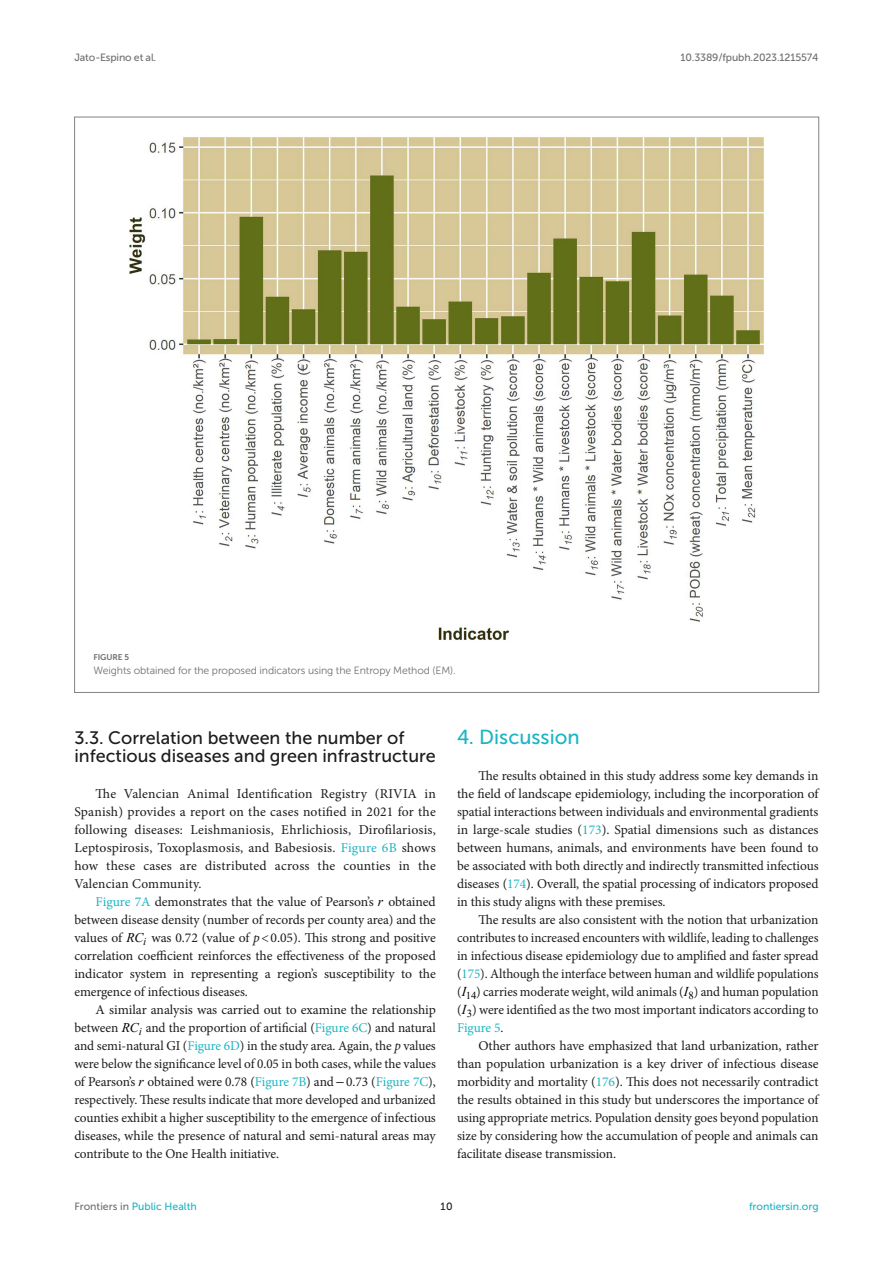
<style>
.page{position:relative;width:893px;height:1263px;background:#fff}
.page>*{position:absolute;margin:0;border:0;box-sizing:border-box;transform-origin:0 0}
.HEAD_1{font:20.25px "Museo Sans 500";color:#1db5c3}
.HEAD_2{font:18px/18px "Museo Sans 500";color:#1b1c1b}
.TEXT{font:13.5px/18px "Minion Pro";letter-spacing:-.005em;color:#1b1c1b;text-align:justify}
.TEXT_FLUSH{font:13.5px/18px "Minion Pro";color:#1b1c1b;text-align:justify}
.spi-math-img{font:10.8px "Times New Roman";color:#000}
.FIG_LEG{font:10.5px "Museo Sans 300";letter-spacing:-.01em;color:#706f70}
.t1{font:10.5px "Museo Sans 500";letter-spacing:-.015em;color:#706f70}
.t2{font:10.5px "Museo Sans 500";color:#1db5c3}
.t3{font:10.5px "Museo Sans 500";color:#1b1c1b}
.FIG_HD{font:8.25px "Museo Sans 700";letter-spacing:-.01em;color:#706f70}
.s1{color:#1db5c3}
.s2{font-family:"Times New Roman";font-style:italic;color:#000}
.s3{font-style:italic}
.s4{font-family:"STIX General"}
.s5{color:#706f70}
</style>
<div class="page">
<img style="left:129px;top:137px;width:635px;height:503px">
<p class="t1" style="left:74px;top:51px;width:83px">Jato-Espino et al.</p>
<p class="t1" style="left:681px;top:51px;width:139px">10.3389/fpubh.2023.1215574</p>
<p class="FIG_HD" style="left:94px;top:652px;width:37px">FIGURE 5</p>
<p class="FIG_LEG" style="left:94px;top:664px;width:364px">Weights obtained for the proposed indicators using the Entropy Method (EM).</p>
<p class="HEAD_2" style="left:74px;top:729px;width:363px">3.3. Correlation between the number of infectious diseases and green infrastructure</p>
<p class="TEXT_FLUSH" style="left:74px;top:785px;width:363px;text-indent:21px">The Valencian Animal Identification Registry (RIVIA in Spanish) provides a report on the cases notified in 2021 for the following diseases: Leishmaniosis, Ehrlichiosis, Dirofilariosis, Leptospirosis, Toxoplasmosis, and Babesiosis. <span class="s1">Figure 6B</span> shows how these cases are distributed across the counties in the Valencian Community.</p>
<p class="TEXT" style="left:74px;top:893px;width:363px;text-indent:21px"><span class="s1">Figure 7A</span> demonstrates that the value of Pearson’s <span class="s2">r</span> obtained between disease density (number of records per county area) and the values of <span class="s2">RC</span><sub>i</sub> was 0.72 (value of <span class="s3">p</span>&lt;0.05). This strong and positive correlation coefficient reinforces the effectiveness of the proposed indicator system in representing a region’s susceptibility to the emergence of infectious diseases.</p>
<p class="TEXT" style="left:74px;top:1001px;width:363px;text-indent:21px">A similar analysis was carried out to examine the relationship between <span class="s2">RC</span><sub>i</sub> and the proportion of artificial (<span class="s1">Figure 6C</span>) and natural and semi-natural GI (<span class="s1">Figure 6D</span>) in the study area. Again, the <span class="s3">p</span> values were below the significance level of 0.05 in both cases, while the values of Pearson’s <span class="s2">r</span> obtained were 0.78 (<span class="s1">Figure 7B</span>) and<span class="s4">−</span>0.73 (<span class="s1">Figure 7C</span>), respectively. These results indicate that more developed and urbanized counties exhibit a higher susceptibility to the emergence of infectious diseases, while the presence of natural and semi-natural areas may contribute to the One Health initiative.</p>
<p class="HEAD_1" style="left:457px;top:726px;width:124px">4. Discussion</p>
<p class="TEXT_FLUSH" style="left:457px;top:767px;width:363px;text-indent:21px">The results obtained in this study address some key demands in the field of landscape epidemiology, including the incorporation of spatial interactions between individuals and environmental gradients in large-scale studies (<span class="s1">173</span>). Spatial dimensions such as distances between humans, animals, and environments have been found to be associated with both directly and indirectly transmitted infectious diseases (<span class="s1">174</span>). Overall, the spatial processing of indicators proposed in this study aligns with these premises.</p>
<p class="TEXT" style="left:457px;top:911px;width:363px;text-indent:21px">The results are also consistent with the notion that urbanization contributes to increased encounters with wildlife, leading to challenges in infectious disease epidemiology due to amplified and faster spread (<span class="s1">175</span>). Although the interface between human and wildlife populations (</p>
<p class="TEXT" style="left:457px;top:983px;width:363px;text-indent:19px">) carries moderate weight, wild animals (<span class="s2">I</span><sub>8</sub>) and human population (<span class="s2">I</span><sub>3</sub>) were identified as the two most important indicators according to <span class="s1">Figure 5</span>.</p>
<p class="TEXT" style="left:457px;top:1037px;width:363px;text-indent:21px">Other authors have emphasized that land urbanization, rather than population urbanization is a key driver of infectious disease morbidity and mortality (<span class="s1">176</span>). This does not necessarily contradict the results obtained in this study but underscores the importance of using appropriate metrics. Population density goes beyond population size by considering how the accumulation of people and animals can facilitate disease transmission.</p>
<p class="spi-math-img" style="left:462px;top:988px;width:16px"><sup>I</sup>14</p>
<p class="t2" style="left:74px;top:1200px;width:124px"><span class="s5">Frontiers in</span> Public Health</p>
<p class="t3" style="left:440px;top:1200px;width:14px">10</p>
<p class="t2" style="left:749px;top:1200px;width:71px">frontiersin.org</p>
</div>
